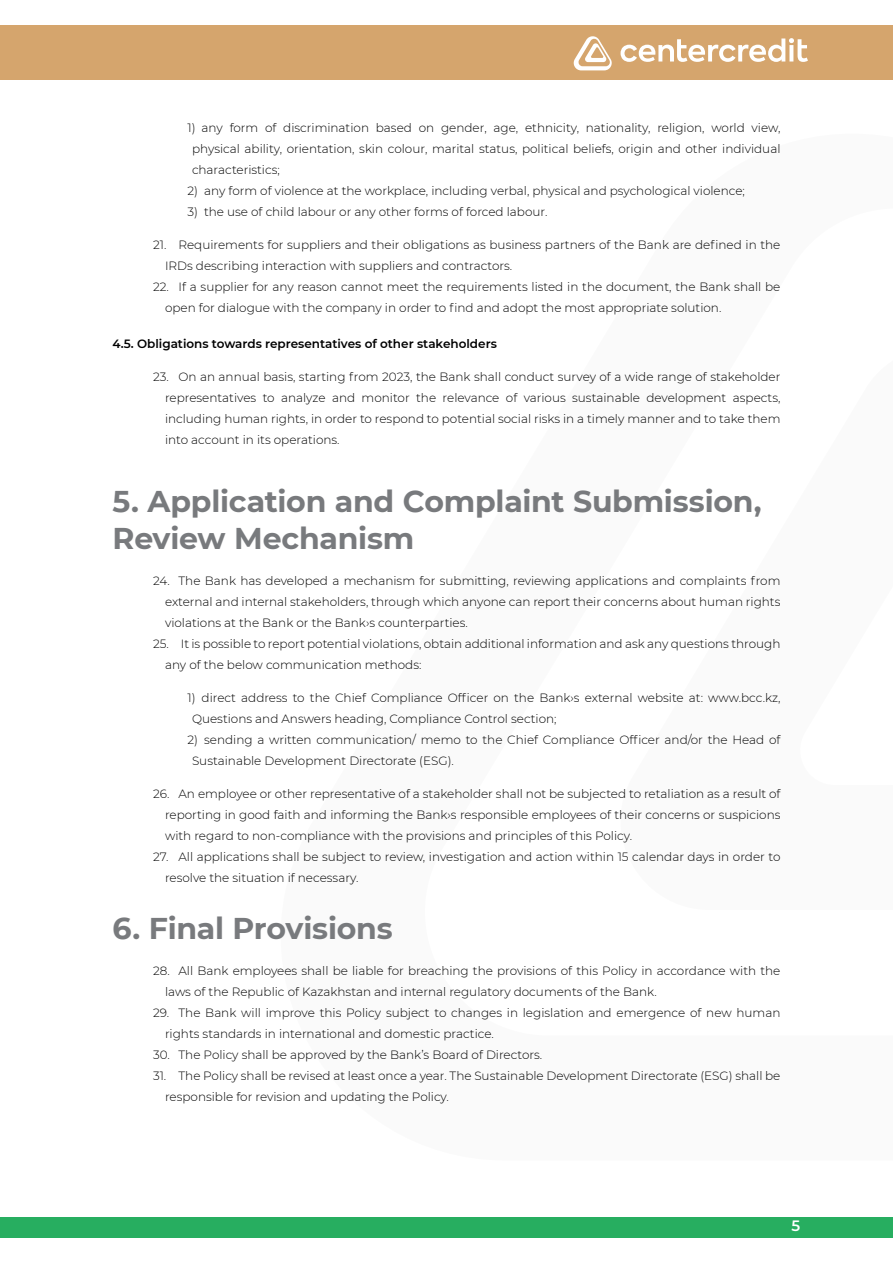
<style>
.page{position:relative;width:893px;height:1263px;background:#fff}
.page>*{position:absolute;margin:0;border:0;box-sizing:border-box;transform-origin:0 0}
.h1_жирный_заколовой{font:700 30px/37.5px "Montserrat";letter-spacing:-.01em;color:#787a7d}
.t1{font:600 15px "Montserrat";color:#fff}
.t2{font:300 12px/21px "Montserrat";color:#000}
.Heading_2{font:600 12px "Montserrat";color:#000}
</style>
<div class="page">
<div style="left:0;top:1216px;width:893px;height:21px;background:#27ae60"></div>
<div style="left:0;top:26px;width:893px;height:54px;background:#d5a56d"></div>
<svg style="left:573px;top:36px;width:39px;height:34px"></svg>
<svg style="left:621px;top:38px;width:187px;height:24px"></svg>
<p class="t2" style="left:192px;top:117px;width:590px;text-align:justify;text-indent:-4px">1) any form of discrimination based on gender, age, ethnicity, nationality, religion, world view, physical ability, orientation, skin colour, marital status, political beliefs, origin and other individual characteristics;</p>
<p class="t2" style="left:188px;top:180px;width:559px">2) any form of violence at the workplace, including verbal, physical and psychological violence;</p>
<p class="t2" style="left:188px;top:201px;width:361px">3) the use of child labour or any other forms of forced labour.</p>
<p class="t2" style="left:165px;top:234px;width:617px;text-indent:-12px">21. Requirements for suppliers and their obligations as business partners of the Bank are defined in the<br>IRDs describing interaction with suppliers and contractors.</p>
<p class="t2" style="left:165px;top:276px;width:617px;text-indent:-12px">22. If a supplier for any reason cannot meet the requirements listed in the document, the Bank shall be open for dialogue with the company in order to find and adopt the most appropriate solution.</p>
<p class="Heading_2" style="left:112px;top:335px;width:386px">4.5. Obligations towards representatives of other stakeholders</p>
<p class="t2" style="left:165px;top:366px;width:617px;text-align:justify;text-indent:-12px">23. On an annual basis, starting from 2023, the Bank shall conduct survey of a wide range of stakeholder representatives to analyze and monitor the relevance of various sustainable development aspects, including human rights, in order to respond to potential social risks in a timely manner and to take them into account in its operations.</p>
<p class="h1_жирный_заколовой" style="left:112px;top:481px;width:651px">5. Application and Complaint Submission,<br>Review Mechanism</p>
<p class="t2" style="left:165px;top:570px;width:617px;text-align:justify;text-indent:-12px">24. The Bank has developed a mechanism for submitting, reviewing applications and complaints from external and internal stakeholders, through which anyone can report their concerns about human rights violations at the Bank or the Bank›s counterparties.</p>
<p class="t2" style="left:165px;top:633px;width:617px;text-indent:-12px">25. It is possible to report potential violations, obtain additional information and ask any questions through any of the below communication methods:</p>
<p class="t2" style="left:192px;top:687px;width:590px;text-indent:-4px">1) direct address to the Chief Compliance Officer on the Bank›s external website at: www.bcc.kz,<br>Questions and Answers heading, Compliance Control section;</p>
<p class="t2" style="left:192px;top:729px;width:590px;text-indent:-4px">2) sending a written communication/ memo to the Chief Compliance Officer and/or the Head of<br>Sustainable Development Directorate (ESG).</p>
<p class="t2" style="left:165px;top:783px;width:617px;text-align:justify;text-indent:-12px">26. An employee or other representative of a stakeholder shall not be subjected to retaliation as a result of reporting in good faith and informing the Bank›s responsible employees of their concerns or suspicions with regard to non-compliance with the provisions and principles of this Policy.</p>
<p class="t2" style="left:165px;top:846px;width:617px;text-indent:-12px">27. All applications shall be subject to review, investigation and action within 15 calendar days in order to resolve the situation if necessary.</p>
<p class="h1_жирный_заколовой" style="left:112px;top:908px;width:282px">6. Final Provisions</p>
<p class="t2" style="left:165px;top:960px;width:617px;text-indent:-12px">28. All Bank employees shall be liable for breaching the provisions of this Policy in accordance with the laws of the Republic of Kazakhstan and internal regulatory documents of the Bank.</p>
<p class="t2" style="left:165px;top:1002px;width:617px;text-indent:-12px">29. The Bank will improve this Policy subject to changes in legislation and emergence of new human rights standards in international and domestic practice.</p>
<p class="t2" style="left:153px;top:1044px;width:391px">30. The Policy shall be approved by the Bank’s Board of Directors.</p>
<p class="t2" style="left:165px;top:1065px;width:617px;text-indent:-12px">31. The Policy shall be revised at least once a year. The Sustainable Development Directorate (ESG) shall be responsible for revision and updating the Policy.</p>
<p class="t1" style="left:791px;top:1215px;width:10px">5</p>
</div>
